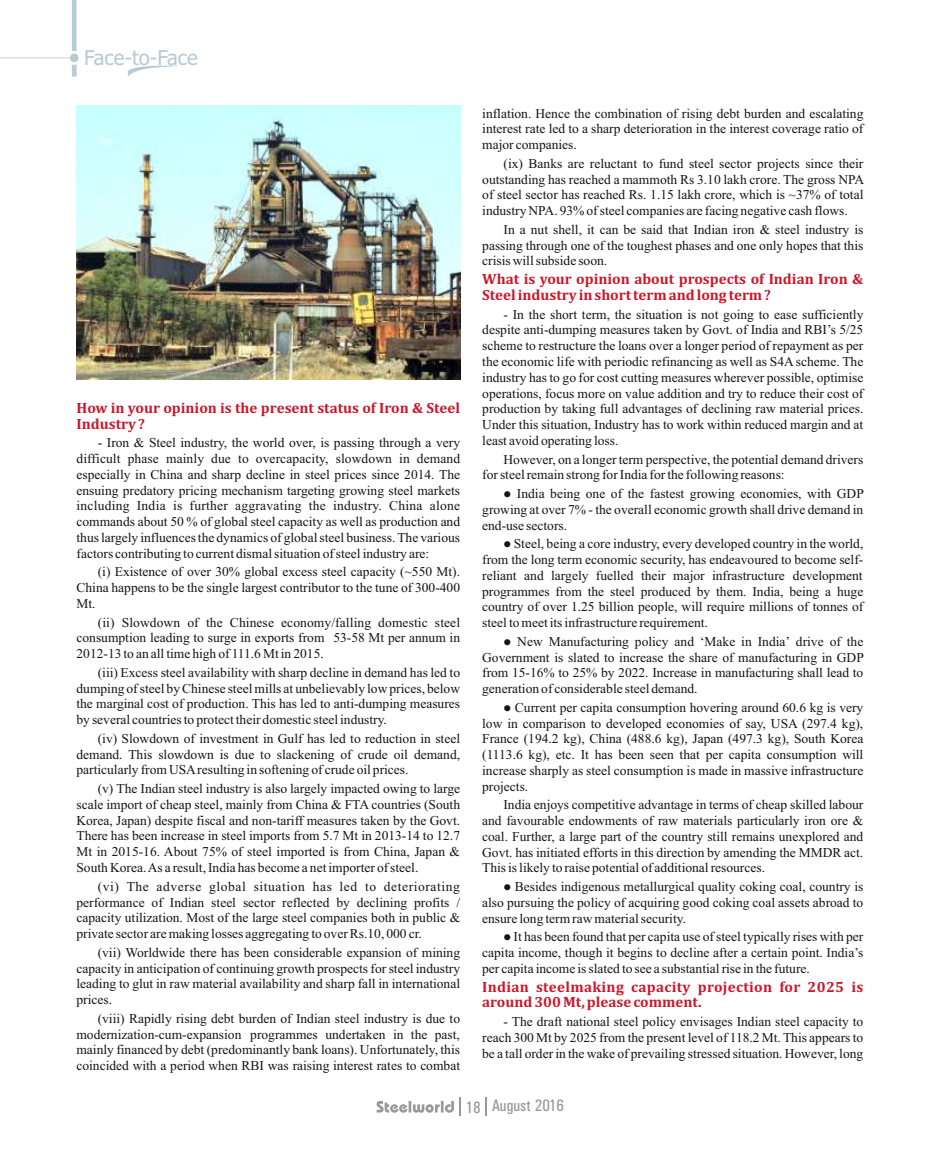
<style>
.page{position:relative;width:940px;height:1174px;background:#fff}
.page>*{position:absolute;margin:0;border:0;box-sizing:border-box;transform-origin:0 0}
.t1{font:20.4px "Tahoma";color:#b7cad6}
.t2{font:16.65px "Univers Condensed";color:#989898}
.t3{font:700 15px/15.8px "Cambria";color:#cb172a}
.t4{font:700 15px/15.8px "Cambria";letter-spacing:.02em;color:#cb172a}
.t5{font:13.5px/15.8px "Times New Roman";color:#141515;text-align:justify}
</style>
<div class="page">
<svg style="left:128px;top:65px;width:52px;height:11px"></svg>
<svg style="left:72px;top:0;width:5px;height:77px"></svg>
<div style="left:70px;top:54px;width:9px;height:8px;background:#b7cad6;border-radius:4px"></div>
<svg style="left:376px;top:1097px;width:84px;height:19px"></svg>
<svg style="left:485px;top:1097px;width:1px;height:19px"></svg>
<img style="left:77px;top:106px;width:383px;height:273px">
<h1 class="t1" style="left:84px;top:50px;width:115px">Face-to-Face</h1>
<p class="t3" style="left:77px;top:401px;width:385px">How in your opinion is the present status of Iron &amp; Steel<br>Industry ?</p>
<p class="t5" style="left:76px;top:436px;width:385px;text-indent:21px">- Iron &amp; Steel industry, the world over, is passing through a very difficult phase mainly due to overcapacity, slowdown in demand especially in China and sharp decline in steel prices since 2014. The ensuing predatory pricing mechanism targeting growing steel markets including India is further aggravating the industry. China alone commands about 50 % of global steel capacity as well as production and thus largely influences the dynamics of global steel business. The various factors contributing to current dismal situation of steel industry are:</p>
<p class="t5" style="left:76px;top:565px;width:385px;text-indent:21px">(i) Existence of over 30% global excess steel capacity (~550 Mt).<br>China happens to be the single largest contributor to the tune of 300-400<br>Mt.</p>
<p class="t5" style="left:76px;top:615px;width:385px;text-indent:21px">(ii) Slowdown of the Chinese economy/falling domestic steel consumption leading to surge in exports from 53-58 Mt per annum in 2012-13 to an all time high of 111.6 Mt in 2015.</p>
<p class="t5" style="left:76px;top:666px;width:385px;text-indent:21px">(iii) Excess steel availability with sharp decline in demand has led to dumping of steel by Chinese steel mills at unbelievably low prices, below the marginal cost of production. This has led to anti-dumping measures by several countries to protect their domestic steel industry.</p>
<p class="t5" style="left:76px;top:732px;width:385px;text-indent:21px">(iv) Slowdown of investment in Gulf has led to reduction in steel demand. This slowdown is due to slackening of crude oil demand, particularly from USAresulting in softening of crude oil prices.</p>
<p class="t5" style="left:76px;top:782px;width:385px;text-indent:21px">(v) The Indian steel industry is also largely impacted owing to large scale import of cheap steel, mainly from China &amp; FTA countries (South Korea, Japan) despite fiscal and non-tariff measures taken by the Govt.<br>There has been increase in steel imports from 5.7 Mt in 2013-14 to 12.7<br>Mt in 2015-16. About 75% of steel imported is from China, Japan &amp; South Korea. As a result, India has become a net importer of steel.</p>
<p class="t5" style="left:76px;top:879px;width:385px;text-indent:21px">(vi) The adverse global situation has led to deteriorating performance of Indian steel sector reflected by declining profits / capacity utilization. Most of the large steel companies both in public &amp; private sector are making losses aggregating to over Rs.10, 000 cr.</p>
<p class="t5" style="left:76px;top:945px;width:385px;text-indent:21px">(vii) Worldwide there has been considerable expansion of mining capacity in anticipation of continuing growth prospects for steel industry leading to glut in raw material availability and sharp fall in international prices.</p>
<p class="t5" style="left:76px;top:1011px;width:385px;text-indent:21px">(viii) Rapidly rising debt burden of Indian steel industry is due to modernization-cum-expansion programmes undertaken in the past, mainly financed by debt (predominantly bank loans). Unfortunately, this coincided with a period when RBI was raising interest rates to combat</p>
<p class="t5" style="left:482px;top:107px;width:383px">inflation. Hence the combination of rising debt burden and escalating interest rate led to a sharp deterioration in the interest coverage ratio of major companies.</p>
<p class="t5" style="left:482px;top:157px;width:383px;text-indent:21px">(ix) Banks are reluctant to fund steel sector projects since their outstanding has reached a mammoth Rs 3.10 lakh crore. The gross NPA of steel sector has reached Rs. 1.15 lakh crore, which is ~37% of total industry NPA. 93% of steel companies are facing negative cash flows.</p>
<p class="t5" style="left:482px;top:223px;width:383px;text-indent:21px">In a nut shell, it can be said that Indian iron &amp; steel industry is passing through one of the toughest phases and one only hopes that this crisis will subside soon.</p>
<p class="t3" style="left:482px;top:272px;width:383px">What is your opinion about prospects of Indian Iron &amp;<br>Steel industry in short term and long term ?</p>
<p class="t5" style="left:482px;top:308px;width:383px;text-indent:21px">- In the short term, the situation is not going to ease sufficiently despite anti-dumping measures taken by Govt. of India and RBI’s 5/25 scheme to restructure the loans over a longer period of repayment as per the economic life with periodic refinancing as well as S4A scheme. The industry has to go for cost cutting measures wherever possible, optimise operations, focus more on value addition and try to reduce their cost of production by taking full advantages of declining raw material prices.<br>Under this situation, Industry has to work within reduced margin and at least avoid operating loss.</p>
<p class="t5" style="left:482px;top:452px;width:383px;text-indent:21px">However, on a longer term perspective, the potential demand drivers for steel remain strong for India for the following reasons:</p>
<p class="t5" style="left:482px;top:487px;width:383px;text-indent:21px">● India being one of the fastest growing economies, with GDP growing at over 7% - the overall economic growth shall drive demand in end-use sectors.</p>
<p class="t5" style="left:482px;top:537px;width:383px;text-indent:21px">● Steel, being a core industry, every developed country in the world, from the long term economic security, has endeavoured to become self&shy;reliant and largely fuelled their major infrastructure development programmes from the steel produced by them. India, being a huge country of over 1.25 billion people, will require millions of tonnes of steel to meet its infrastructure requirement.</p>
<p class="t5" style="left:482px;top:634px;width:383px;text-indent:21px">● New Manufacturing policy and ‘Make in India’ drive of the Government is slated to increase the share of manufacturing in GDP from 15-16% to 25% by 2022. Increase in manufacturing shall lead to generation of considerable steel demand.</p>
<p class="t5" style="left:482px;top:700px;width:383px;text-indent:21px">● Current per capita consumption hovering around 60.6 kg is very low in comparison to developed economies of say, USA (297.4 kg), France (194.2 kg), China (488.6 kg), Japan (497.3 kg), South Korea (1113.6 kg), etc. It has been seen that per capita consumption will increase sharply as steel consumption is made in massive infrastructure projects.</p>
<p class="t5" style="left:482px;top:798px;width:383px;text-indent:21px">India enjoys competitive advantage in terms of cheap skilled labour and favourable endowments of raw materials particularly iron ore &amp; coal. Further, a large part of the country still remains unexplored and Govt. has initiated efforts in this direction by amending the MMDR act.<br>This is likely to raise potential of additional resources.</p>
<p class="t5" style="left:482px;top:880px;width:383px;text-indent:21px">● Besides indigenous metallurgical quality coking coal, country is also pursuing the policy of acquiring good coking coal assets abroad to ensure long term raw material security.</p>
<p class="t5" style="left:482px;top:930px;width:383px;text-indent:21px">● It has been found that per capita use of steel typically rises with per capita income, though it begins to decline after a certain point. India’s per capita income is slated to see a substantial rise in the future.</p>
<p class="t4" style="left:482px;top:979px;width:383px">Indian steelmaking capacity projection for 2025 is around 300 Mt, please comment.</p>
<p class="t5" style="left:482px;top:1015px;width:383px;text-indent:21px">- The draft national steel policy envisages Indian steel capacity to reach 300 Mt by 2025 from the present level of 118.2 Mt. This appears to be a tall order in the wake of prevailing stressed situation. However, long</p>
<p class="t2" style="left:465px;top:1099px;width:100px">18 August 2016</p>
</div>
